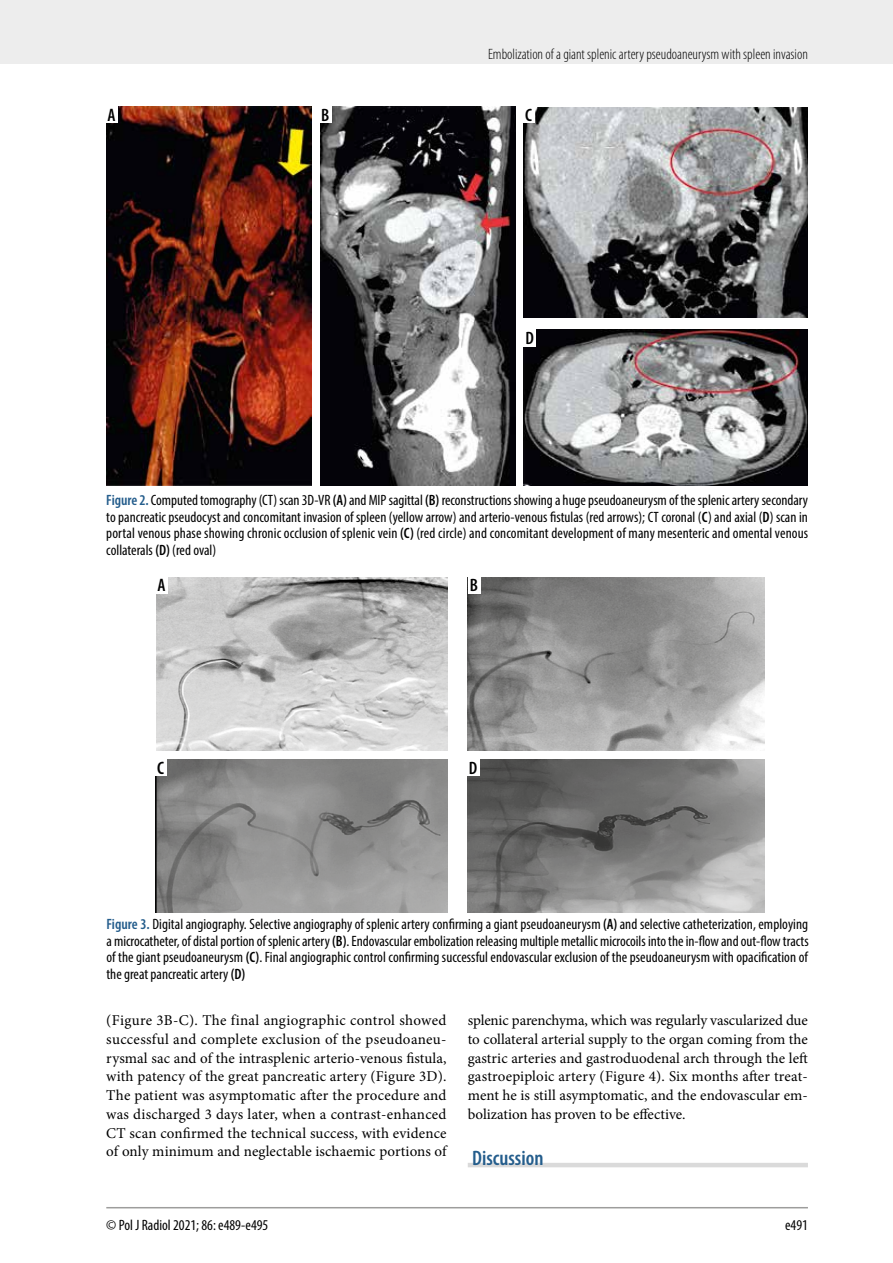
<style>
.page{position:relative;width:893px;height:1263px;background:#fff}
.page>*{position:absolute;margin:0;border:0;box-sizing:border-box;transform-origin:0 0}
.t1{font:600 condensed 21px "Myriad Pro";color:#245d8c}
.t2{font:600 condensed 18px "Myriad Pro";color:#000}
.t3{font:condensed 15px/16.5px "Myriad Pro";color:#000;text-align:justify}
.t4{font:15px/18.8px "Minion Pro";letter-spacing:.005em;color:#000;text-align:justify}
.t5{font:300 condensed 15px "Myriad Pro";color:#000}
.s1{font-weight:600;color:#245d8c}
.s2{font-weight:600}
</style>
<div class="page">
<div style="left:0;top:0;width:893px;height:64px;background:#ededed"></div>
<hr style="left:106px;top:1207px;width:702px;height:1px;background:#9d9d9c">
<hr style="left:468px;top:1163px;width:340px;height:4px;background:#dadada">
<img style="left:106px;top:106px;width:206px;height:380px">
<img style="left:320px;top:106px;width:196px;height:380px">
<img style="left:523px;top:107px;width:285px;height:211px">
<img style="left:523px;top:329px;width:285px;height:157px">
<div style="left:105px;top:105px;width:13px;height:17px;background:#fff"></div>
<div style="left:319px;top:105px;width:13px;height:17px;background:#fff"></div>
<div style="left:522px;top:106px;width:13px;height:17px;background:#fff"></div>
<div style="left:523px;top:329px;width:13px;height:17px;background:#fff"></div>
<img style="left:156px;top:577px;width:291px;height:174px">
<img style="left:468px;top:577px;width:296px;height:174px">
<img style="left:155px;top:760px;width:292px;height:153px">
<img style="left:468px;top:760px;width:296px;height:153px">
<div style="left:155px;top:576px;width:13px;height:17px;background:#fff"></div>
<div style="left:154px;top:759px;width:13px;height:17px;background:#fff"></div>
<div style="left:468px;top:576px;width:12px;height:17px;background:#fff"></div>
<div style="left:467px;top:759px;width:13px;height:17px;background:#fff"></div>
<p class="t5" style="left:488px;top:45px;width:321px">Embolization of a giant splenic artery pseudoaneurysm with spleen invasion</p>
<p class="t2" style="left:108px;top:103px;width:10px">A</p>
<p class="t2" style="left:321px;top:104px;width:10px">B</p>
<p class="t2" style="left:525px;top:104px;width:8px">C</p>
<p class="t2" style="left:525px;top:327px;width:10px">D</p>
<p class="t3" style="left:106px;top:492px;width:703px"><span class="s1">Figure 2.</span> Computed tomography (CT) scan 3D-VR <span class="s2">(A)</span> and MIP sagittal <span class="s2">(B)</span> reconstructions showing a huge pseudoaneurysm of the splenic artery secondary to pancreatic pseudocyst and concomitant invasion of spleen (yellow arrow) and arterio-venous fistulas (red arrows); CT coronal (<span class="s2">C</span>) and axial (<span class="s2">D</span>) scan in portal venous phase showing chronic occlusion of splenic vein <span class="s2">(C)</span> (red circle) and concomitant development of many mesenteric and omental venous collaterals <span class="s2">(D)</span> (red oval)</p>
<p class="t2" style="left:157px;top:574px;width:10px">A</p>
<p class="t2" style="left:157px;top:757px;width:8px">C</p>
<p class="t2" style="left:470px;top:574px;width:10px">B</p>
<p class="t2" style="left:469px;top:757px;width:10px">D</p>
<p class="t3" style="left:106px;top:916px;width:704px"><span class="s1">Figure 3.</span> Digital angiography. Selective angiography of splenic artery confirming a giant pseudoaneurysm <span class="s2">(A)</span> and selective catheterization, employing a microcatheter, of distal portion of splenic artery <span class="s2">(B)</span>. Endovascular embolization releasing multiple metallic microcoils into the in-flow and out-flow tracts of the giant pseudoaneurysm <span class="s2">(C)</span>. Final angiographic control confirming successful endovascular exclusion of the pseudoaneurysm with opacification of the great pancreatic artery <span class="s2">(D)</span></p>
<p class="t4" style="left:106px;top:1011px;width:342px">(Figure 3B-C). The final angiographic control showed successful and complete exclusion of the pseudoaneu&shy;rysmal sac and of the intrasplenic arterio-venous fistula, with patency of the great pancreatic artery (Figure 3D).<br>The patient was asymptomatic after the procedure and was discharged 3 days later, when a contrast-enhanced CT scan confirmed the technical success, with evidence of only minimum and neglectable ischaemic portions of</p>
<p class="t4" style="left:468px;top:1011px;width:342px">splenic parenchyma, which was regularly vascularized due to collateral arterial supply to the organ coming from the gastric arteries and gastroduodenal arch through the left gastroepiploic artery (Figure 4). Six months after treat&shy;ment he is still asymptomatic, and the endovascular em&shy;bolization has proven to be effective.</p>
<h1 class="t1" style="left:472px;top:1145px;width:73px">Discussion</h1>
<p class="t3" style="left:106px;top:1216px;width:164px">© Pol J Radiol 2021; 86: e489-e495</p>
<p class="t3" style="left:785px;top:1216px;width:24px">e491</p>
</div>
